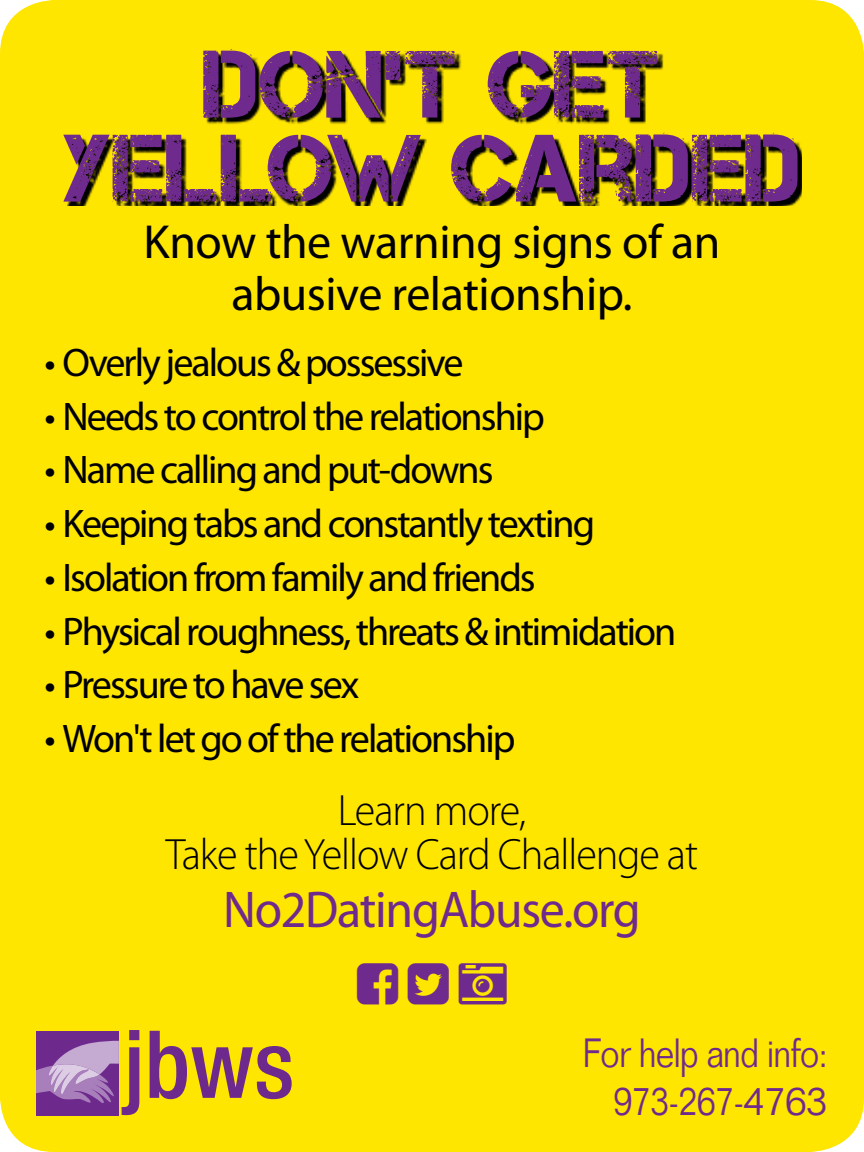
<style>
.page{position:relative;width:864px;height:1152px;background:#ffe600}
.page>*{position:absolute;margin:0;border:0;box-sizing:border-box;transform-origin:0 0}
.t1{font:95.2px "Captureit";letter-spacing:.01em;color:#6e2a8d}
.t2{font:52px "Myriad Pro";letter-spacing:-.025em;color:#6e2a8d;scale:.96 1}
.t3{font:48px/52px "Myriad Pro";letter-spacing:-.01em;color:#000;text-align:center}
.t4{font:300 44px/44px "Myriad Pro";letter-spacing:-.025em;color:#000;text-align:center;scale:.96 1}
.t5{font:40px "Myriad Pro";letter-spacing:-.05em;color:#000}
.t6{font:300 40px/48px "Folio";letter-spacing:-.02em;color:#6e2a8d;text-align:right;scale:.86 1}
</style>
<div class="page">
<svg style="left:150px;top:1031px;width:142px;height:68px"></svg>
<svg style="left:36px;top:1030px;width:103px;height:85px;background:#9c6a94"></svg>
<svg style="left:68px;top:53px;width:734px;height:153px"></svg>
<p class="t1" style="left:203px;top:31px;width:459px">DON’T GET</p>
<p class="t1" style="left:63px;top:115px;width:739px">YELLOW CARDED</p>
<p class="t3" style="left:143px;top:217px;width:579px">Know the warning signs of an abusive relationship.</p>
<p class="t5" style="left:45px;top:341px;width:420px">• Overly jealous &amp; possessive</p>
<p class="t5" style="left:45px;top:394px;width:502px">• Needs to control the relationship</p>
<p class="t5" style="left:45px;top:448px;width:451px">• Name calling and put-downs</p>
<p class="t5" style="left:45px;top:502px;width:552px">• Keeping tabs and constantly texting</p>
<p class="t5" style="left:45px;top:556px;width:493px">• Isolation from family and friends</p>
<p class="t5" style="left:45px;top:609px;width:633px">• Physical roughness, threats &amp; intimidation</p>
<p class="t5" style="left:45px;top:663px;width:316px">• Pressure to have sex</p>
<p class="t5" style="left:45px;top:717px;width:472px">• Won't let go of the relationship</p>
<p class="t4" style="left:166px;top:789px;width:556px">Learn more,<br>Take the Yellow Card Challenge at</p>
<p class="t2" style="left:223px;top:882px;width:437px">No2DatingAbuse.org</p>
<p class="t6" style="left:583px;top:1029px;width:287px">For help and info:<br>973-267-4763</p>
</div>
